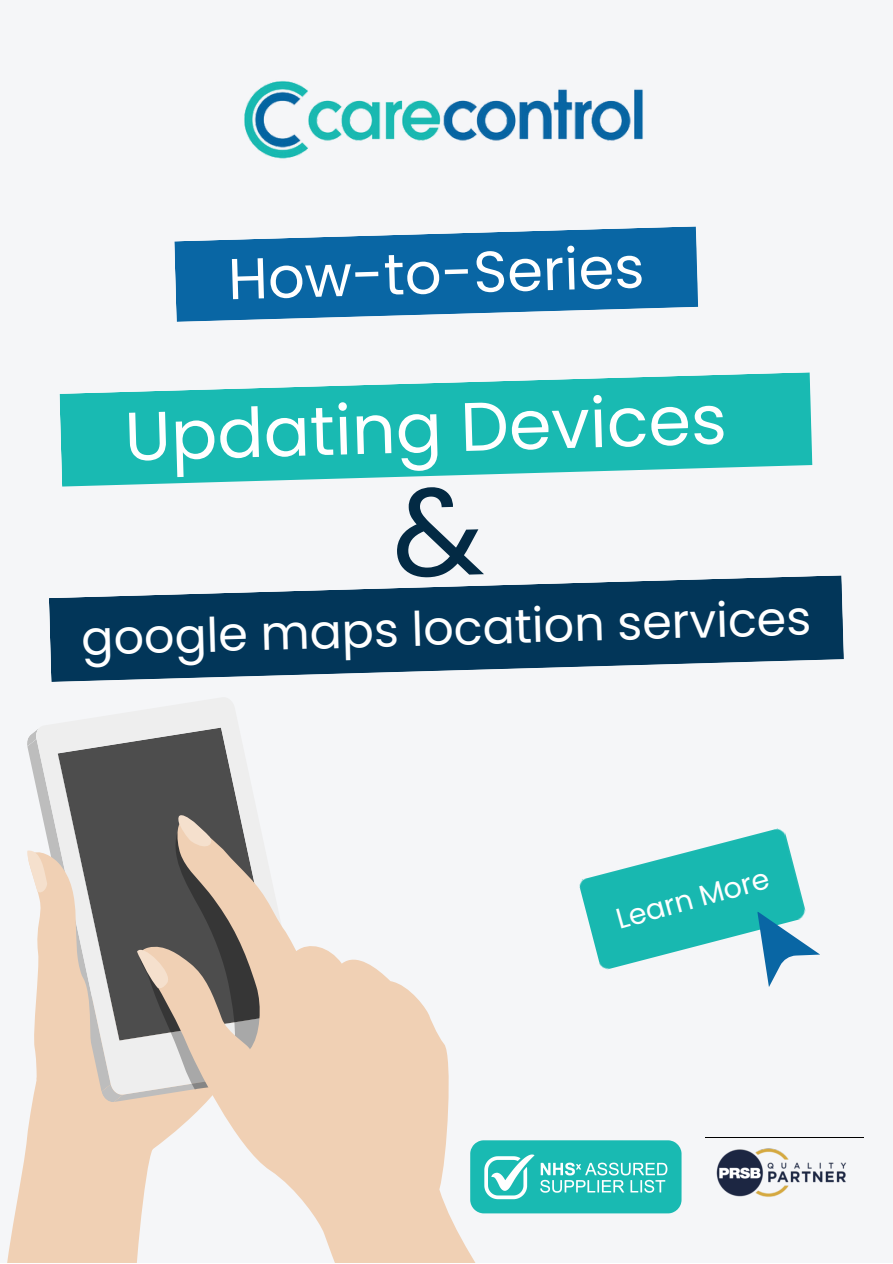
<style>
.page{position:relative;width:893px;height:1264px;background:#fff}
.page>*{position:absolute;margin:0;border:0;box-sizing:border-box;transform-origin:0 0}
.t1{font:68.55px "Poppins";color:#fff}
.t2{font:57.6px "Poppins";color:#fff}
.t3{font:47.55px "Poppins";color:#fff}
.t4{font:28.65px "Poppins";color:#fff}
</style>
<div class="page">
<div style="left:0;top:0;width:892px;height:1262px;background:#f5f6f8"></div>
<img style="left:244px;top:81px;width:399px;height:78px">
<svg style="left:174px;top:226px;width:524px;height:96px;fill:#0966a4"></svg>
<svg style="left:59px;top:372px;width:753px;height:114px;fill:#19bab2"></svg>
<svg style="left:49px;top:575px;width:794px;height:107px;fill:#023659"></svg>
<svg style="left:512px;top:1140px;width:169px;height:73px;background:#36c2bb"></svg>
<img style="left:705px;top:1137px;width:158px;height:60px">
<svg style="left:305px;top:946px;width:207px;height:316px;fill:#f0d0b4"></svg>
<svg style="left:7px;top:727px;width:298px;height:535px"></svg>
<img style="left:579px;top:828px;width:227px;height:142px">
<svg style="left:744px;top:911px;width:76px;height:76px"></svg>
<svg style="left:395px;top:484px;width:89px;height:94px"></svg>
<p class="t2" style="left:226px;top:240px;width:418px;rotate:-2deg">How-to-Series</p>
<h1 class="t1" style="left:123px;top:390px;width:603px;rotate:-2deg">Updating Devices</h1>
<p class="t3" style="left:80px;top:607px;width:731px;rotate:-2deg">google maps location services</p>
<p class="t4" style="left:611px;top:900px;width:159px;rotate:-16deg">Learn More</p>
</div>
